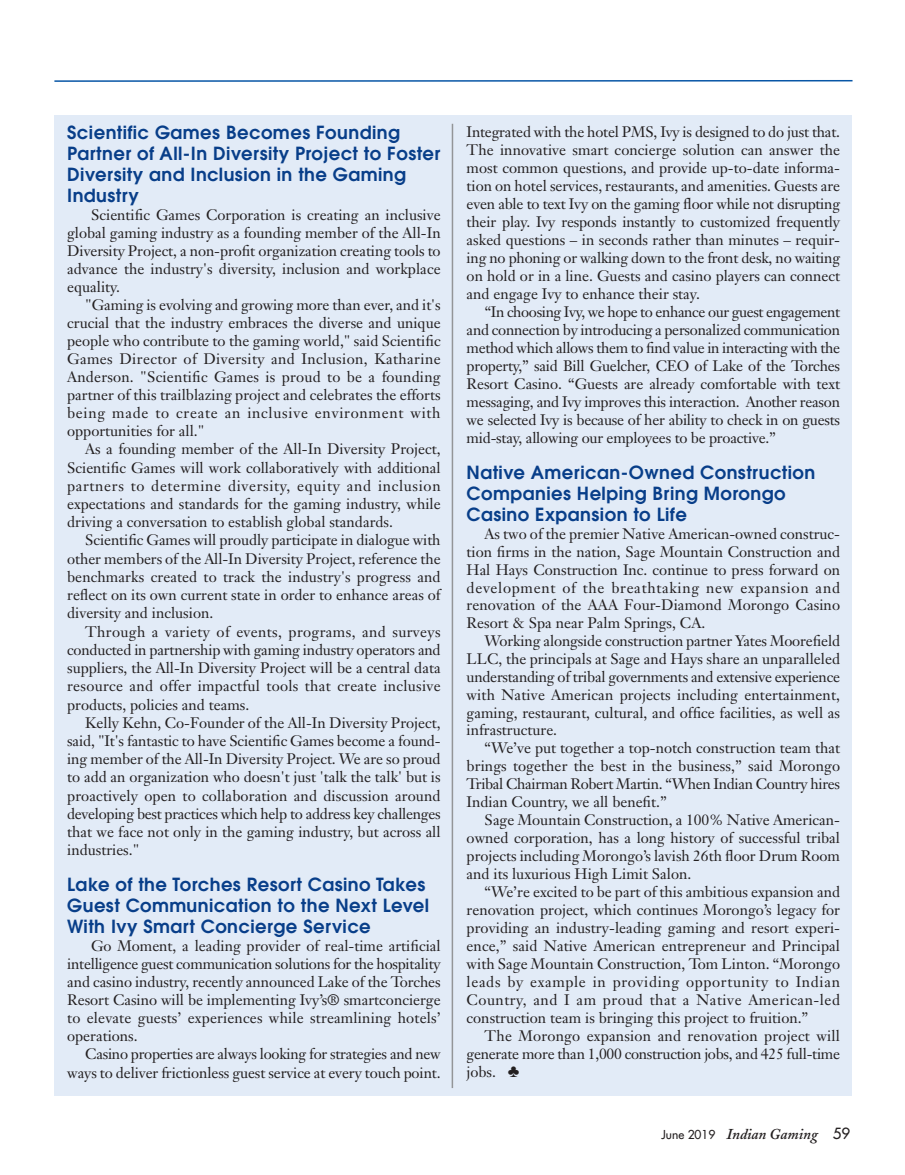
<style>
.page{position:relative;width:905px;height:1175px;background:#fff}
.page>*{position:absolute;margin:0;border:0;box-sizing:border-box;transform-origin:0 0}
.t1{font:600 18px/21px "Avant Garde";letter-spacing:.025em;color:#083e89}
.t2{font:15px/18px "Janson Text";color:#231f20;text-align:justify}
.t3{font:italic 600 15px "Adobe Caslon";color:#231f20}
.s1{font-family:"Futura";font-weight:400;font-style:normal;font-size:12px}
.s2{font-family:"Futura";font-weight:400;font-style:normal}
</style>
<div class="page">
<div style="left:54px;top:115px;width:797px;height:980px;background:#e2ebf7"></div>
<hr style="left:54px;top:80px;width:798px;height:2px;background:#0856a6">
<hr style="left:451px;top:124px;width:2px;height:964px;background:#939598">
<p class="t1" style="left:67px;top:123px;width:374px">Scientific Games Becomes Founding<br>Partner of All-In Diversity Project to Foster<br>Diversity and Inclusion in the Gaming<br>Industry</p>
<p class="t2" style="left:67px;top:207px;width:375px;text-indent:24px">Scientific Games Corporation is creating an inclusive global gaming industry as a founding member of the All-In Diversity Project, a non-profit organization creating tools to advance the industry's diversity, inclusion and workplace equality.</p>
<p class="t2" style="left:67px;top:297px;width:375px;text-indent:18px">"Gaming is evolving and growing more than ever, and it's crucial that the industry embraces the diverse and unique people who contribute to the gaming world," said Scientific Games Director of Diversity and Inclusion, Katharine Anderson. "Scientific Games is proud to be a founding partner of this trailblazing project and celebrates the efforts being made to create an inclusive environment with opportunities for all."</p>
<p class="t2" style="left:67px;top:441px;width:375px;text-indent:18px">As a founding member of the All-In Diversity Project, Scientific Games will work collaboratively with additional partners to determine diversity, equity and inclusion expectations and standards for the gaming industry, while driving a conversation to establish global standards.</p>
<p class="t2" style="left:67px;top:532px;width:375px;text-indent:18px">Scientific Games will proudly participate in dialogue with other members of the All-In Diversity Project, reference the benchmarks created to track the industry's progress and reflect on its own current state in order to enhance areas of diversity and inclusion.</p>
<p class="t2" style="left:67px;top:624px;width:375px;text-indent:18px">Through a variety of events, programs, and surveys conducted in partnership with gaming industry operators and suppliers, the All-In Diversity Project will be a central data resource and offer impactful tools that create inclusive products, policies and teams.</p>
<p class="t2" style="left:67px;top:715px;width:375px;text-indent:18px">Kelly Kehn, Co-Founder of the All-In Diversity Project, said, "It's fantastic to have Scientific Games become a found&shy;ing member of the All-In Diversity Project. We are so proud to add an organization who doesn't just 'talk the talk' but is proactively open to collaboration and discussion around developing best practices which help to address key challenges that we face not only in the gaming industry, but across all industries."</p>
<p class="t1" style="left:67px;top:876px;width:363px">Lake of the Torches Resort Casino Takes<br>Guest Communication to the Next Level<br>With Ivy Smart Concierge Service</p>
<p class="t2" style="left:67px;top:938px;width:375px;text-indent:24px">Go Moment, a leading provider of real-time artificial intelligence guest communication solutions for the hospitality and casino industry, recently announced Lake of the Torches Resort Casino will be implementing Ivy’s® smartconcierge to elevate guests’ experiences while streamlining hotels’ operations.</p>
<p class="t2" style="left:67px;top:1046px;width:375px;text-align:right">Casino properties are always looking for strategies and new ways to deliver frictionless guest service at every touch point.</p>
<p class="t2" style="left:466px;top:124px;width:375px">Integrated with the hotel PMS, Ivy is designed to do just that.<br>The innovative smart concierge solution can answer the most common questions, and provide up-to-date informa&shy;tion on hotel services, restaurants, and amenities. Guests are even able to text Ivy on the gaming floor while not disrupting their play. Ivy responds instantly to customized frequently asked questions – in seconds rather than minutes – requir&shy;ing no phoning or walking down to the front desk, no waiting on hold or in a line. Guests and casino players can connect and engage Ivy to enhance their stay.</p>
<p class="t2" style="left:466px;top:304px;width:375px;text-indent:18px">“In choosing Ivy, we hope to enhance our guest engagement and connection by introducing a personalized communication method which allows them to find value in interacting with the property,” said Bill Guelcher, CEO of Lake of the Torches Resort Casino. “Guests are already comfortable with text messaging, and Ivy improves this interaction. Another reason we selected Ivy is because of her ability to check in on guests mid-stay, allowing our employees to be proactive.”</p>
<p class="t1" style="left:466px;top:463px;width:350px">Native American-Owned Construction<br>Companies Helping Bring Morongo<br>Casino Expansion to Life</p>
<p class="t2" style="left:466px;top:526px;width:375px;text-indent:18px">As two of the premier Native American-owned construc&shy;tion firms in the nation, Sage Mountain Construction and Hal Hays Construction Inc. continue to press forward on development of the breathtaking new expansion and renovation of the AAA Four-Diamond Morongo Casino Resort &amp; Spa near Palm Springs, CA.</p>
<p class="t2" style="left:466px;top:633px;width:375px;text-indent:18px">Working alongside construction partner Yates Moorefield LLC, the principals at Sage and Hays share an unparalleled understanding of tribal governments and extensive experience with Native American projects including entertainment, gaming, restaurant, cultural, and office facilities, as well as infrastructure.</p>
<p class="t2" style="left:466px;top:740px;width:375px;text-indent:18px">“We’ve put together a top-notch construction team that brings together the best in the business,” said Morongo Tribal Chairman Robert Martin. “When Indian Country hires Indian Country, we all benefit.”</p>
<p class="t2" style="left:466px;top:812px;width:375px;text-indent:18px">Sage Mountain Construction, a 100% Native American&shy;owned corporation, has a long history of successful tribal projects including Morongo’s lavish 26th floor Drum Room and its luxurious High Limit Salon.</p>
<p class="t2" style="left:466px;top:884px;width:375px;text-indent:18px">“We’re excited to be part of this ambitious expansion and renovation project, which continues Morongo’s legacy for providing an industry-leading gaming and resort experi&shy;ence,” said Native American entrepreneur and Principal with Sage Mountain Construction, Tom Linton. “Morongo leads by example in providing opportunity to Indian Country, and I am proud that a Native American-led construction team is bringing this project to fruition.”</p>
<p class="t2" style="left:466px;top:1028px;width:375px;text-indent:18px">The Morongo expansion and renovation project will generate more than 1,000 construction jobs, and 425 full-time jobs.</p>
<p class="t3" style="left:661px;top:1129px;width:190px"><span class="s1">June 2019</span> Indian Gaming <span class="s2">59</span></p>
</div>
